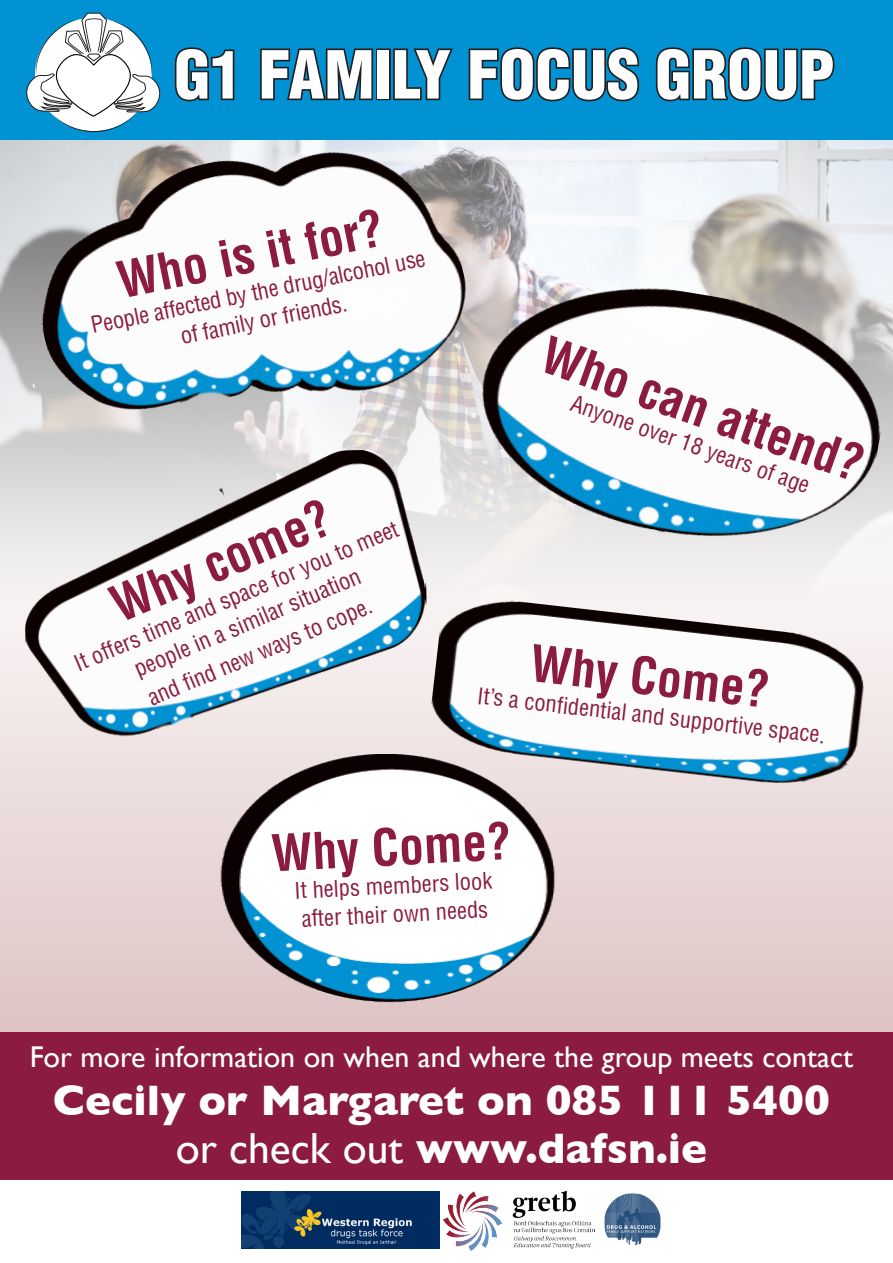
<style>
.page{position:relative;width:893px;height:1263px;background:#fff}
.page>*{position:absolute;margin:0;border:0;box-sizing:border-box;transform-origin:0 0}
.t1{font:900 condensed 64.5px "Helvetica";color:#fff}
.t2{font:700 condensed 49.5px "Helvetica";color:#8b1b40}
.t3{font:700 43.5px/48px "Gill Sans";color:#fff;text-align:center}
.t4{font:30px "Gill Sans";color:#fff}
.t5{font:condensed 22.5px/28.5px "Helvetica";color:#8b1b40;text-align:center}
.s1{font-weight:400}
</style>
<div class="page">
<img style="left:503px;top:139px;width:390px;height:117px">
<svg style="left:0;top:543px;width:893px;height:489px;background:#e6d3d3"></svg>
<div style="left:0;top:1032px;width:893px;height:148px;background:#8b1b40"></div>
<div style="left:0;top:0;width:893px;height:139px;background:#0092d3"></div>
<img style="left:0;top:132px;width:503px;height:411px">
<img style="left:443px;top:256px;width:450px;height:322px">
<img style="left:21px;top:448px;width:411px;height:372px">
<img style="left:426px;top:593px;width:467px;height:209px">
<img style="left:201px;top:755px;width:506px;height:277px">
<svg style="left:174px;top:47px;width:61px;height:55px"></svg>
<svg style="left:260px;top:48px;width:114px;height:53px"></svg>
<div style="left:376px;top:48px;width:15px;height:52px;border:3px solid #231f20"></div>
<svg style="left:393px;top:48px;width:60px;height:53px"></svg>
<svg style="left:468px;top:47px;width:171px;height:55px"></svg>
<svg style="left:654px;top:47px;width:182px;height:195px"></svg>
<img style="left:241px;top:1191px;width:198px;height:58px">
<svg style="left:603px;top:1191px;width:59px;height:62px"></svg>
<img style="left:604px;top:1193px;width:56px;height:58px">
<img style="left:444px;top:1191px;width:150px;height:59px">
<svg style="left:26px;top:13px;width:134px;height:119px"></svg>
<h1 class="t1" style="left:174px;top:35px;width:662px">G1 FAMILY FOCUS GROUP</h1>
<h2 class="t2" style="left:112px;top:250px;width:272px;rotate:-11deg">Who is it for?</h2>
<p class="t5" style="left:88px;top:310px;width:342px;rotate:-11deg">People affected by the drug/alcohol use of family or friends.</p>
<h2 class="t2" style="left:101px;top:579px;width:237px;rotate:-23deg">Why come?</h2>
<p class="t5" style="left:70px;top:651px;width:351px;rotate:-23deg">It offers time and space for you to meet people in a similar situation</p>
<p class="t5" style="left:143px;top:685px;width:243px;rotate:-23deg">and fi nd new ways to cope.</p>
<h2 class="t2" style="left:552px;top:326px;width:340px;rotate:19deg">Who can attend?</h2>
<p class="t5" style="left:577px;top:387px;width:253px;rotate:20deg">Anyone over 18 years of age</p>
<h2 class="t2" style="left:533px;top:634px;width:242px;rotate:6deg">Why Come?</h2>
<p class="t5" style="left:479px;top:682px;width:351px;rotate:6deg">It’s a confi dential and supportive space.</p>
<h2 class="t2" style="left:270px;top:823px;width:242px;rotate:-3deg">Why Come?</h2>
<p class="t5" style="left:294px;top:876px;width:200px;text-align:left;rotate:-3deg">It helps members look after their own needs</p>
<h3 class="t4" style="left:30px;top:1039px;width:825px">For more information on when and where the group meets contact</h3>
<h3 class="t3" style="left:53px;top:1076px;width:778px">Cecily or Margaret on 085 111 5400 <span class="s1">or check out</span> www.dafsn.ie</h3>
</div>
